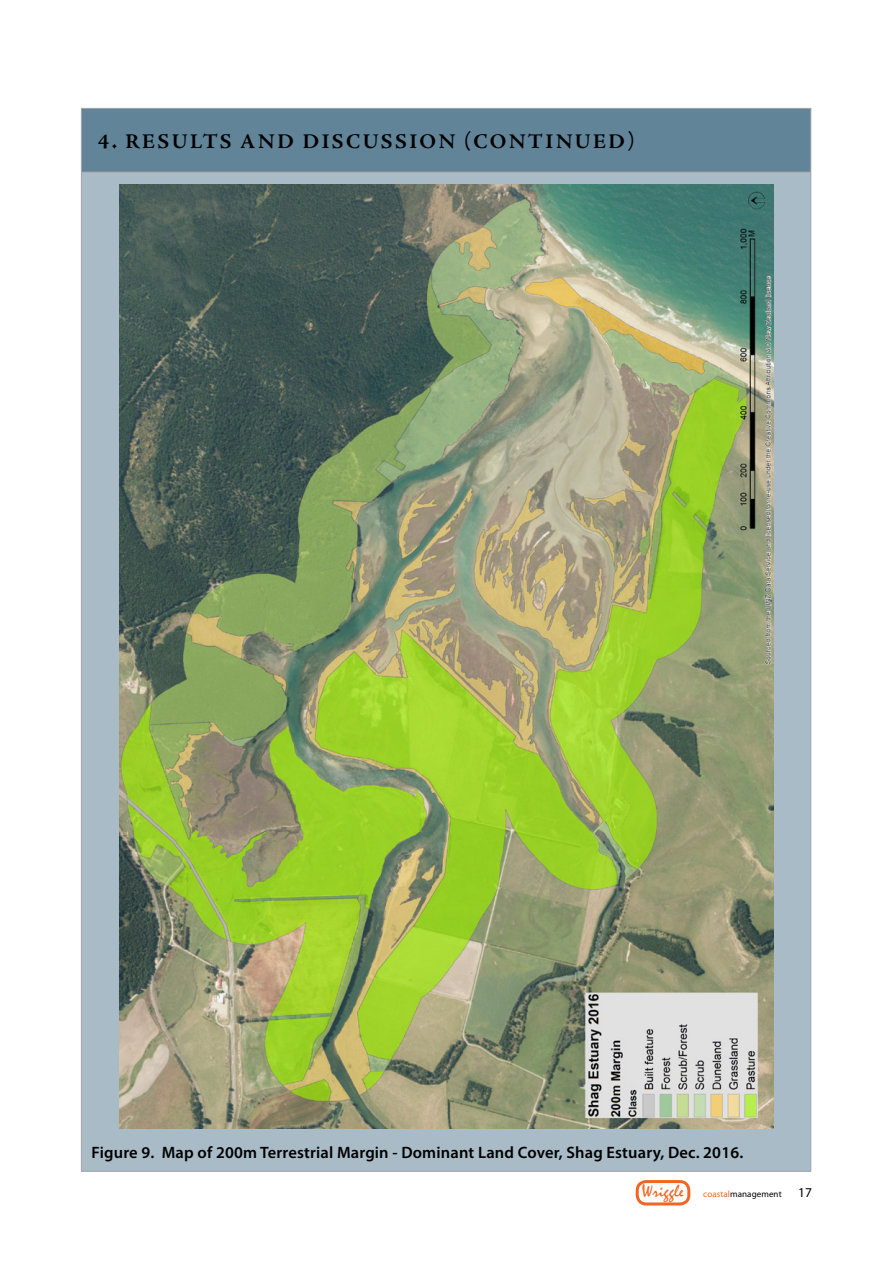
<style>
.page{position:relative;width:893px;height:1263px;background:#fff}
.page>*{position:absolute;margin:0;border:0;box-sizing:border-box;transform-origin:0 0}
.t1{font:700 21px "Adobe Jenson Pro";letter-spacing:.12em;color:#000}
.t2{font:600 16.5px "Myriad Pro";letter-spacing:.01em;color:#000}
.t3{font:9px "Myriad Pro";letter-spacing:.01em;color:#000}
.s1{font-family:"Mistral";font-size:18px;color:#f26522}
.s2{color:#f26522}
.s3{font-size:13.5px}
</style>
<div class="page">
<div style="left:636px;top:1180px;width:54px;height:25px;border:3px solid #f26522;border-radius:9px"></div>
<div style="left:81px;top:108px;width:730px;height:64px;background:#618498"></div>
<div style="left:81px;top:172px;width:730px;height:999px;background:#a8bbc7"></div>
<hr style="left:81px;top:108px;width:730px;height:1px;background:#a7a9ac">
<hr style="left:81px;top:109px;width:1px;height:63px;background:#a7a9ac">
<hr style="left:810px;top:109px;width:1px;height:63px;background:#a7a9ac">
<hr style="left:81px;top:172px;width:730px;height:1px;background:#a7a9ac">
<hr style="left:81px;top:173px;width:1px;height:998px;background:#a7a9ac">
<hr style="left:810px;top:173px;width:1px;height:998px;background:#a7a9ac">
<hr style="left:81px;top:1171px;width:730px;height:1px;background:#a7a9ac">
<img style="left:119px;top:185px;width:655px;height:944px">
<p class="t1" style="left:98px;top:129px;width:538px">4. RESULTS AND DISCUSSION (CONTINUED)</p>
<p class="t2" style="left:92px;top:1142px;width:653px">Figure 9. Map of 200m Terrestrial Margin - Dominant Land Cover, Shag Estuary, Dec. 2016.</p>
<p class="t3" style="left:642px;top:1188px;width:172px"><span class="s1">Wriggle</span> <span class="s2">coastal</span>management <span class="s3">17</span></p>
</div>
